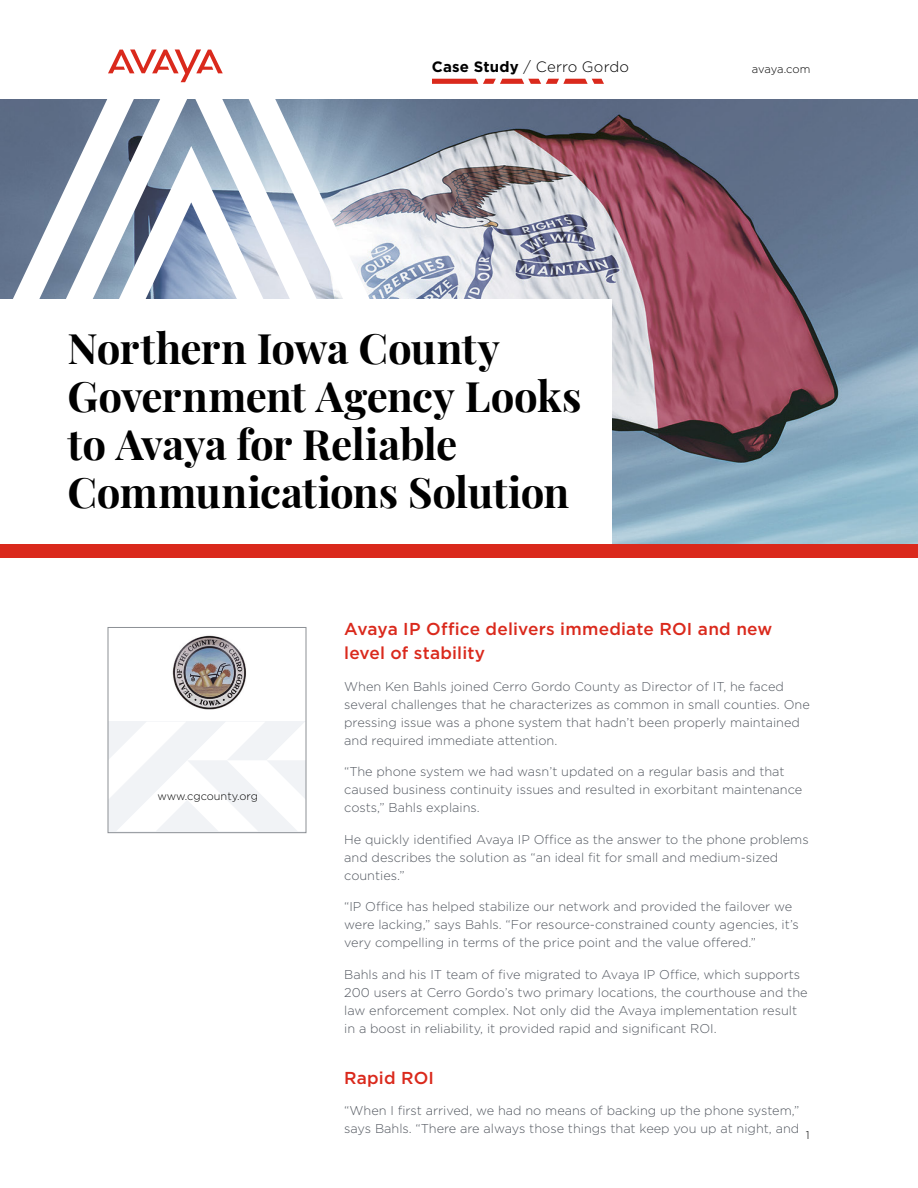
<style>
.page{position:relative;width:918px;height:1188px;background:#fff}
.page>*{position:absolute;margin:0;border:0;box-sizing:border-box;transform-origin:0 0}
.Headline_1_Bold_Left{font:700 42px/48px "Playfair Display";letter-spacing:-.015em;color:#000}
.Subhead_1_Red_11_5_1{font:500 17.25px/24px "Gotham";letter-spacing:.01em;color:#da291c}
.Header_copy{font:300 15px "Gotham";letter-spacing:.01em;color:#000}
.Body_8_5_12{font:300 12.75px/18px "Gotham";color:#535860}
.Header_copy-2{font:300 11.25px "Gotham";letter-spacing:-.01em;color:#000}
.Footer__page_number{font:300 11.25px "Gotham";color:#000}
.Partner_URL_address{font:300 10.95px "Gotham";color:#000}
.s1{font-weight:700}
</style>
<div class="page">
<svg style="left:432px;top:79px;width:172px;height:5px"></svg>
<svg style="left:110px;top:722px;width:194px;height:109px"></svg>
<div style="left:108px;top:627px;width:198px;height:206px;border:1px solid #8c9095"></div>
<img style="left:486px;top:99px;width:432px;height:445px">
<svg style="left:134px;top:99px;width:115px;height:47px"></svg>
<svg style="left:134px;top:146px;width:115px;height:153px"></svg>
<svg style="left:0;top:99px;width:134px;height:200px"></svg>
<svg style="left:249px;top:99px;width:237px;height:200px"></svg>
<svg style="left:108px;top:49px;width:115px;height:33px"></svg>
<div style="left:0;top:299px;width:612px;height:257px;background:#fff"></div>
<div style="left:0;top:545px;width:918px;height:13px;background:#da291c"></div>
<img style="left:172px;top:635px;width:74px;height:74px">
<p class="Header_copy" style="left:432px;top:59px;width:199px"><span class="s1">Case Study</span> / Cerro Gordo</p>
<p class="Headline_1_Bold_Left" style="left:68px;top:321px;width:515px">Northern Iowa County<br>Government Agency Looks to Avaya for Reliable<br>Communications Solution</p>
<p class="Header_copy-2" style="left:752px;top:63px;width:60px">avaya.com</p>
<p class="Partner_URL_address" style="left:158px;top:790px;width:102px">www.cgcounty.org</p>
<p class="Subhead_1_Red_11_5_1" style="left:344px;top:617px;width:430px">Avaya IP Office delivers immediate ROI and new level of stability</p>
<p class="Body_8_5_12" style="left:344px;top:677px;width:467px">When Ken Bahls joined Cerro Gordo County as Director of IT, he faced several challenges that he characterizes as common in small counties. One pressing issue was a phone system that hadn’t been properly maintained and required immediate attention.</p>
<p class="Body_8_5_12" style="left:344px;top:763px;width:460px">“The phone system we had wasn’t updated on a regular basis and that caused business continuity issues and resulted in exorbitant maintenance costs,” Bahls explains.</p>
<p class="Body_8_5_12" style="left:344px;top:830px;width:466px">He quickly identified Avaya IP Office as the answer to the phone problems and describes the solution as “an ideal fit for small and medium-sized counties.”</p>
<p class="Body_8_5_12" style="left:344px;top:898px;width:456px">“IP Office has helped stabilize our network and provided the failover we were lacking,” says Bahls. “For resource-constrained county agencies, it’s very compelling in terms of the price point and the value offered.”</p>
<p class="Body_8_5_12" style="left:344px;top:965px;width:465px">Bahls and his IT team of five migrated to Avaya IP Office, which supports 200 users at Cerro Gordo’s two primary locations, the courthouse and the law enforcement complex. Not only did the Avaya implementation result in a boost in reliability, it provided rapid and significant ROI.</p>
<p class="Subhead_1_Red_11_5_1" style="left:344px;top:1065px;width:91px">Rapid ROI</p>
<p class="Body_8_5_12" style="left:344px;top:1102px;width:457px">“When I first arrived, we had no means of backing up the phone system,” says Bahls. “There are always those things that keep you up at night, and</p>
<p class="Footer__page_number" style="left:806px;top:1129px;width:5px">1</p>
</div>
